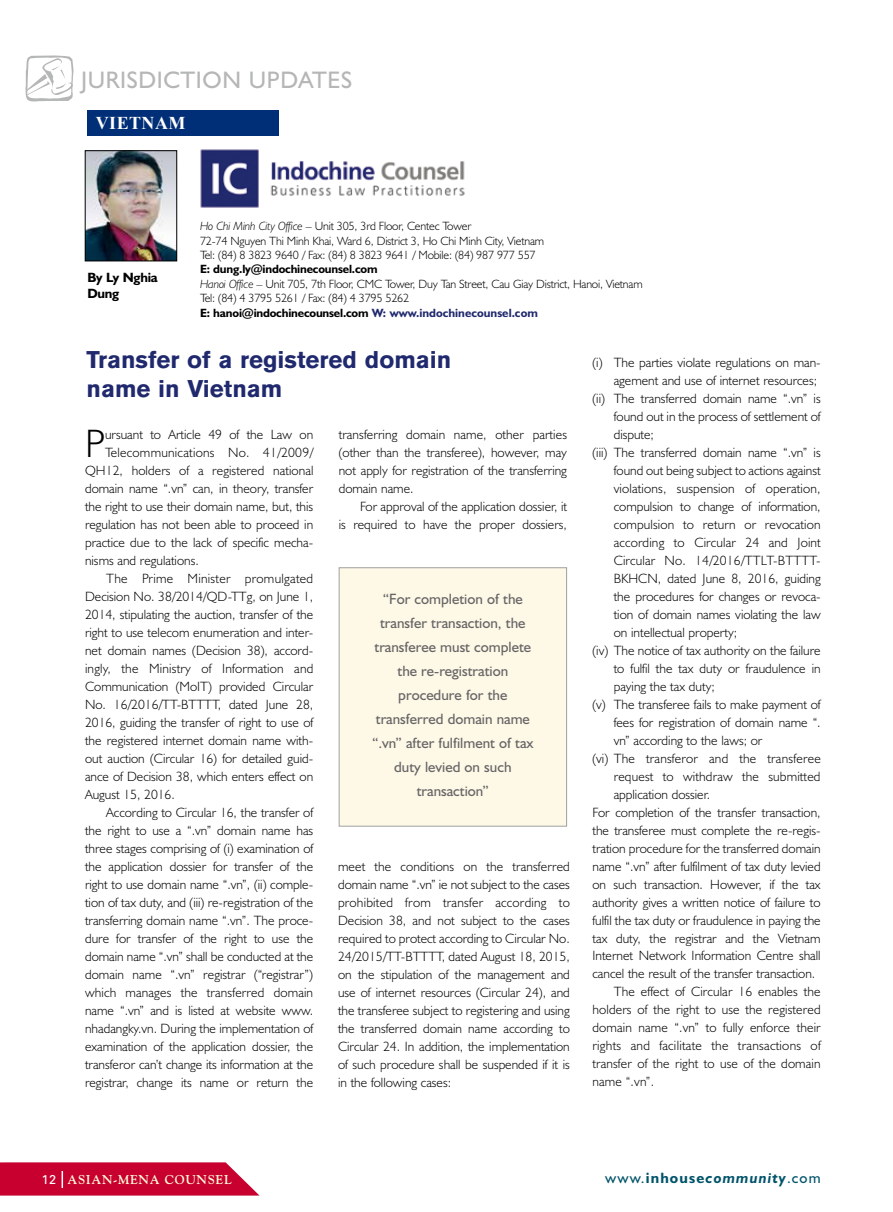
<style>
.page{position:relative;width:893px;height:1212px;background:#fff}
.page>*{position:absolute;margin:0;border:0;box-sizing:border-box;transform-origin:0 0}
.t1{font:300 39.9px "Humanist 521 BT";color:#000}
.t2{font:700 24px/28.8px "Akzidenz Grotesk Std";color:#20296e}
.t3{font:24px "Humanist 521 BT";letter-spacing:.025em;color:#b5b6b6}
.t4{font:700 18px "Times New Roman";letter-spacing:.025em;color:#fff}
.t5{font:15px/24px "Humanist 521 BT";color:#666565;text-align:center}
.t6{font:italic 700 15px "Humanist 521 BT";letter-spacing:.075em;color:#00536a}
.t7{font:300 13.5px/18px "Humanist 521 BT";color:#000;text-align:justify}
.t8{font:300 13.5px "Humanist 521 BT";letter-spacing:.02em;color:#000}
.t9{font:700 13.5px/16.2px "Humanist 521 BT";letter-spacing:-.02em;color:#000}
.t10{font:700 12.75px "Goudy";letter-spacing:.05em;color:#fffcd7}
.t11{font:300 12px/14.4px "Humanist 521 BT";letter-spacing:-.015em;color:#000}
.s1{font-style:italic}
.s2{font-weight:700}
.s3{font-weight:700;color:#20296e}
.s4{font-family:"Univers";font-weight:400;color:#fff}
.s5{font-weight:400;font-style:normal}
.s6{font-style:normal}
</style>
<div class="page">
<svg style="left:0;top:1162px;width:259px;height:33px;background:#cb1440"></svg>
<img style="left:87px;top:153px;width:88px;height:106px">
<div style="left:85px;top:151px;width:92px;height:110px;border:1px solid #000"></div>
<img style="left:200px;top:149px;width:265px;height:59px">
<div style="left:87px;top:110px;width:191px;height:25px;background:#002e77"></div>
<div style="left:339px;top:568px;width:228px;height:258px;background:#fef8e7"></div>
<div style="left:339px;top:567px;width:228px;height:259px;border:1px solid #9fa0a0"></div>
<svg style="left:25px;top:55px;width:49px;height:47px"></svg>
<h2 class="t3" style="left:81px;top:65px;width:273px">JURISDICTION UPDATES</h2>
<h3 class="t4" style="left:96px;top:110px;width:91px">VIETNAM</h3>
<p class="t9" style="left:87px;top:269px;width:72px">By Ly Nghia<br>Dung</p>
<p class="t11" style="left:200px;top:219px;width:346px"><span class="s1">Ho Chi Minh City Office</span> – Unit 305, 3rd Floor, Centec Tower<br>72-74 Nguyen Thi Minh Khai, Ward 6, District 3, Ho Chi Minh City, Vietnam<br>Tel: (84) 8 3823 9640 / Fax: (84) 8 3823 9641 / Mobile: (84) 987 977 557</p>
<p class="t11" style="left:200px;top:262px;width:444px"><span class="s2">E: dung.ly@indochinecounsel.com<br></span><span class="s1">Hanoi Office</span> – Unit 705, 7th Floor, CMC Tower, Duy Tan Street, Cau Giay District, Hanoi, Vietnam Tel: (84) 4 3795 5261 / Fax: (84) 4 3795 5262<br><span class="s2">E: hanoi@indochinecounsel.com</span> <span class="s3">W: www.indochinecounsel.com</span></p>
<h2 class="t2" style="left:87px;top:345px;width:366px">Transfer of a registered domain name in Vietnam</h2>
<h1 class="t1" style="left:85px;top:418px;width:22px">P</h1>
<p class="t7" style="left:105px;top:425px;width:210px">ursuant to Article 49 of the Law on</p>
<p class="t8" style="left:105px;top:444px;width:210px">Telecommunications No. 41/2009/</p>
<p class="t7" style="left:85px;top:461px;width:230px">QH12, holders of a registered national</p>
<p class="t7" style="left:85px;top:479px;width:230px">domain name “.vn” can, in theory, transfer</p>
<p class="t7" style="left:85px;top:497px;width:230px">the right to use their domain name, but, this</p>
<p class="t7" style="left:85px;top:515px;width:230px">regulation has not been able to proceed in</p>
<p class="t7" style="left:85px;top:533px;width:230px">practice due to the lack of specific mecha-</p>
<p class="t7" style="left:85px;top:551px;width:115px">nisms and regulations.</p>
<p class="t8" style="left:106px;top:570px;width:208px">The Prime Minister promulgated</p>
<p class="t7" style="left:85px;top:587px;width:230px">Decision No. 38/2014/QD-TTg, on June 1,</p>
<p class="t7" style="left:85px;top:605px;width:230px">2014, stipulating the auction, transfer of the</p>
<p class="t7" style="left:85px;top:623px;width:230px">right to use telecom enumeration and inter-</p>
<p class="t7" style="left:85px;top:641px;width:230px">net domain names (Decision 38), accord-</p>
<p class="t7" style="left:85px;top:659px;width:230px">ingly, the Ministry of Information and</p>
<p class="t7" style="left:85px;top:677px;width:230px">Communication (MoIT) provided Circular</p>
<p class="t7" style="left:85px;top:695px;width:230px">No. 16/2016/TT-BTTTT, dated June 28,</p>
<p class="t7" style="left:85px;top:713px;width:230px">2016, guiding the transfer of right to use of</p>
<p class="t7" style="left:85px;top:731px;width:230px">the registered internet domain name with-</p>
<p class="t7" style="left:85px;top:749px;width:230px">out auction (Circular 16) for detailed guid-</p>
<p class="t7" style="left:85px;top:767px;width:230px">ance of Decision 38, which enters effect on</p>
<p class="t7" style="left:85px;top:785px;width:91px">August 15, 2016.</p>
<p class="t7" style="left:106px;top:803px;width:208px">According to Circular 16, the transfer of</p>
<p class="t7" style="left:85px;top:821px;width:230px">the right to use a “.vn” domain name has</p>
<p class="t7" style="left:85px;top:839px;width:230px">three stages comprising of (i) examination of</p>
<p class="t7" style="left:85px;top:857px;width:230px">the application dossier for transfer of the</p>
<p class="t7" style="left:85px;top:875px;width:230px">right to use domain name “.vn”, (ii) comple-</p>
<p class="t7" style="left:85px;top:893px;width:230px">tion of tax duty, and (iii) re-registration of the</p>
<p class="t7" style="left:85px;top:911px;width:230px">transferring domain name “.vn”. The proce-</p>
<p class="t7" style="left:85px;top:929px;width:230px">dure for transfer of the right to use the</p>
<p class="t7" style="left:85px;top:947px;width:230px">domain name “.vn” shall be conducted at the</p>
<p class="t7" style="left:85px;top:965px;width:229px">domain name “.vn” registrar (“registrar”)</p>
<p class="t7" style="left:85px;top:983px;width:230px">which manages the transferred domain</p>
<p class="t7" style="left:85px;top:1001px;width:230px">name “.vn” and is listed at website www.</p>
<p class="t7" style="left:85px;top:1019px;width:230px">nhadangky.vn. During the implementation of</p>
<p class="t7" style="left:85px;top:1037px;width:230px">examination of the application dossier, the</p>
<p class="t7" style="left:85px;top:1055px;width:230px">transferor can’t change its information at the</p>
<p class="t7" style="left:85px;top:1073px;width:230px">registrar, change its name or return the</p>
<p class="t7" style="left:339px;top:425px;width:230px">transferring domain name, other parties (other than the transferee), however, may not apply for registration of the transferring domain name.</p>
<p class="t7" style="left:339px;top:497px;width:230px;text-align:right">For approval of the application dossier, it<br>is required to have the proper dossiers,</p>
<p class="t5" style="left:372px;top:586px;width:163px">“For completion of the transfer transaction, the transferee must complete the re-registration procedure for the transferred domain name “.vn” after fulfilment of tax duty levied on such transaction”</p>
<p class="t7" style="left:338px;top:857px;width:233px">meet the conditions on the transferred domain name “.vn” ie not subject to the cases prohibited from transfer according to Decision 38, and not subject to the cases required to protect according to Circular No.<br>24/2015/TT-BTTTT, dated August 18, 2015, on the stipulation of the management and use of internet resources (Circular 24), and the transferee subject to registering and using the transferred domain name according to Circular 24. In addition, the implementation of such procedure shall be suspended if it is in the following cases:</p>
<p class="t7" style="left:592px;top:353px;width:230px">(i) The parties violate regulations on man-</p>
<p class="t7" style="left:614px;top:371px;width:205px">agement and use of internet resources;</p>
<p class="t7" style="left:592px;top:389px;width:230px">(ii) The transferred domain name “.vn” is</p>
<p class="t7" style="left:614px;top:407px;width:208px">found out in the process of settlement of</p>
<p class="t7" style="left:614px;top:425px;width:42px">dispute;</p>
<p class="t7" style="left:592px;top:443px;width:230px">(iii) The transferred domain name “.vn” is</p>
<p class="t7" style="left:614px;top:461px;width:208px">found out being subject to actions against</p>
<p class="t7" style="left:614px;top:479px;width:208px">violations, suspension of operation,</p>
<p class="t7" style="left:614px;top:497px;width:208px">compulsion to change of information,</p>
<p class="t7" style="left:614px;top:515px;width:208px">compulsion to return or revocation</p>
<p class="t7" style="left:614px;top:533px;width:209px">according to Circular 24 and Joint</p>
<p class="t7" style="left:614px;top:551px;width:208px">Circular No. 14/2016/TTLT-BTTTT-</p>
<p class="t7" style="left:614px;top:569px;width:208px">BKHCN, dated June 8, 2016, guiding</p>
<p class="t7" style="left:614px;top:587px;width:208px">the procedures for changes or revoca-</p>
<p class="t7" style="left:614px;top:605px;width:208px">tion of domain names violating the law</p>
<p class="t7" style="left:614px;top:623px;width:125px">on intellectual property;</p>
<p class="t7" style="left:592px;top:641px;width:230px">(iv) The notice of tax authority on the failure</p>
<p class="t7" style="left:614px;top:659px;width:208px">to fulfil the tax duty or fraudulence in</p>
<p class="t7" style="left:614px;top:677px;width:103px">paying the tax duty;</p>
<p class="t7" style="left:592px;top:695px;width:230px">(v) The transferee fails to make payment of</p>
<p class="t7" style="left:614px;top:713px;width:208px">fees for registration of domain name “.</p>
<p class="t7" style="left:614px;top:731px;width:150px">vn” according to the laws; or</p>
<p class="t7" style="left:592px;top:749px;width:230px">(vi) The transferor and the transferee</p>
<p class="t7" style="left:614px;top:767px;width:208px">request to withdraw the submitted</p>
<p class="t7" style="left:614px;top:785px;width:98px">application dossier.</p>
<p class="t7" style="left:592px;top:803px;width:230px">For completion of the transfer transaction,</p>
<p class="t7" style="left:592px;top:821px;width:230px">the transferee must complete the re-regis-</p>
<p class="t7" style="left:592px;top:839px;width:230px">tration procedure for the transferred domain</p>
<p class="t7" style="left:592px;top:857px;width:230px">name “.vn” after fulfilment of tax duty levied</p>
<p class="t7" style="left:592px;top:875px;width:230px">on such transaction. However, if the tax</p>
<p class="t7" style="left:592px;top:893px;width:230px">authority gives a written notice of failure to</p>
<p class="t7" style="left:592px;top:911px;width:230px">fulfil the tax duty or fraudulence in paying the</p>
<p class="t7" style="left:592px;top:928px;width:230px">tax duty, the registrar and the Vietnam</p>
<p class="t7" style="left:592px;top:946px;width:230px">Internet Network Information Centre shall</p>
<p class="t7" style="left:592px;top:964px;width:224px">cancel the result of the transfer transaction.</p>
<p class="t7" style="left:614px;top:982px;width:208px">The effect of Circular 16 enables the</p>
<p class="t7" style="left:592px;top:1000px;width:230px">holders of the right to use the registered</p>
<p class="t7" style="left:592px;top:1018px;width:230px">domain name “.vn” to fully enforce their</p>
<p class="t8" style="left:592px;top:1037px;width:230px">rights and facilitate the transactions of</p>
<p class="t7" style="left:592px;top:1054px;width:230px">transfer of the right to use of the domain</p>
<p class="t7" style="left:592px;top:1072px;width:63px">name “.vn”.</p>
<p class="t10" style="left:42px;top:1172px;width:192px"><span class="s4">12</span> ASIAN-MENA COUNSEL</p>
<p class="t6" style="left:605px;top:1169px;width:217px"><span class="s5">www.</span><span class="s6">inhouse</span>community<span class="s5">.com</span></p>
</div>
